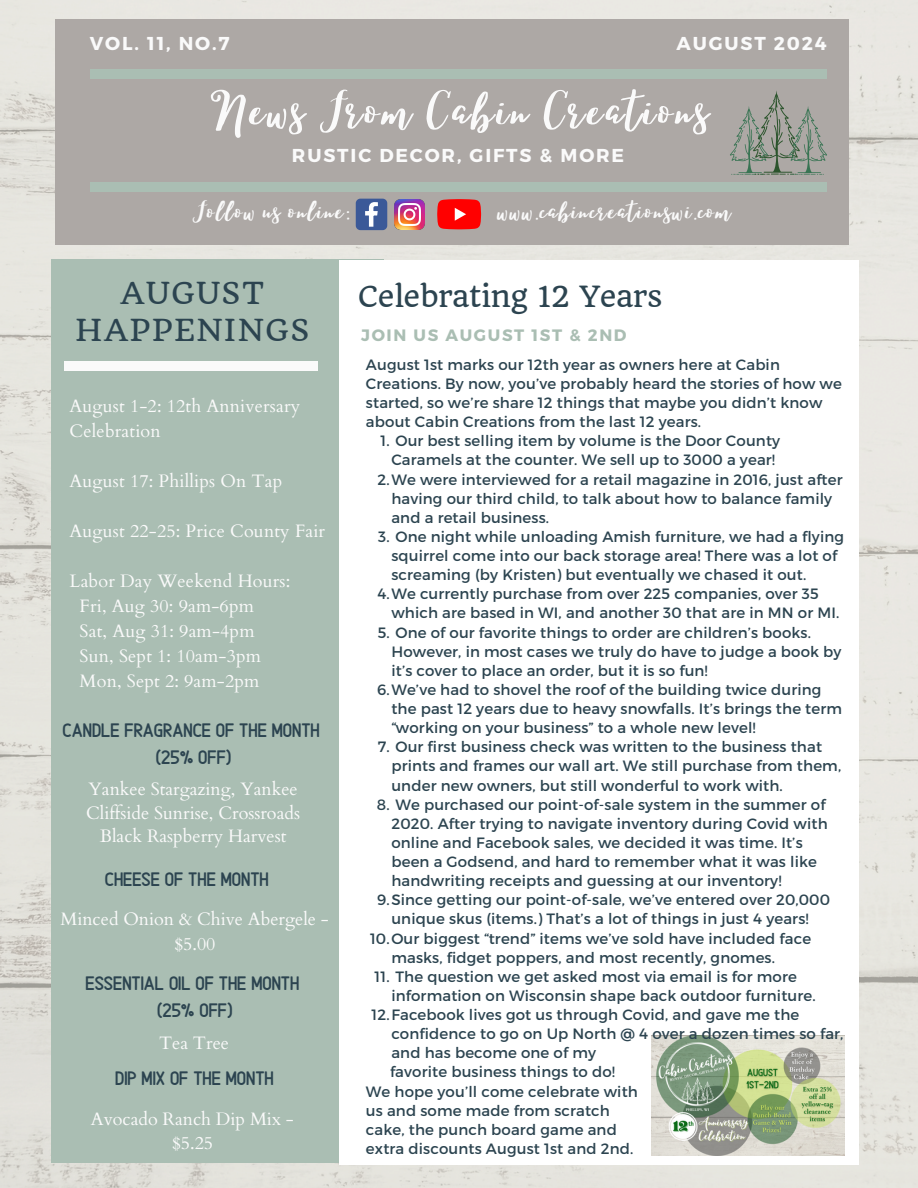
<style>
.page{position:relative;width:918px;height:1188px;background:#fff}
.page>*{position:absolute;margin:0;border:0;box-sizing:border-box;transform-origin:0 0}
.t1{font:62.25px "Lucky Dip Caitlin";letter-spacing:.05em;color:#fafafa}
.t2{font:32.4px "Lucky Dip Caitlin";letter-spacing:.05em;color:#fafafa}
.t3{font:29.55px/37.2px "Quando";letter-spacing:.05em;color:#2c4450;text-align:center}
.t4{font:28.5px "Quando";letter-spacing:-.015em;color:#2c4450}
.t5{font:19.5px/27px "Alaska";color:#2c4450;text-align:center}
.t6{font:700 18.75px "Montserrat";letter-spacing:.1em;color:#fafafa}
.t7{font:700 18.6px "Montserrat";letter-spacing:.1em;color:#fafafa}
.t8{font:18px/23.7px "Cardo";letter-spacing:.01em;color:#fafafa}
.t9{font:700 16.5px "Montserrat";letter-spacing:.1em;color:#aabeb3}
.t10{font:15px/19.2px "Montserrat";letter-spacing:.01em;color:#2c4450}
</style>
<div class="page">
<img style="left:0;top:0;width:918px;height:1188px">
<div style="left:56px;top:19px;width:793px;height:225px;background:#ada8a5"></div>
<div style="left:91px;top:70px;width:736px;height:9px;background:#aabeb3"></div>
<div style="left:90px;top:183px;width:736px;height:9px;background:#aabeb3"></div>
<div style="left:52px;top:260px;width:332px;height:902px;background:#aabeb3"></div>
<div style="left:64px;top:362px;width:254px;height:9px;background:#fafafa"></div>
<div style="left:339px;top:260px;width:520px;height:904px;background:#fff"></div>
<svg style="left:730px;top:91px;width:97px;height:84px"></svg>
<svg style="left:356px;top:199px;width:31px;height:31px"></svg>
<img style="left:395px;top:199px;width:30px;height:30px">
<svg style="left:437px;top:199px;width:44px;height:30px"></svg>
<img style="left:651px;top:1036px;width:194px;height:120px">
<p class="t7" style="left:90px;top:31px;width:141px">VOL. 11, NO.7</p>
<p class="t7" style="left:677px;top:31px;width:152px">AUGUST 2024</p>
<p class="t1" style="left:211px;top:77px;width:500px">News From Cabin Creations</p>
<p class="t6" style="left:292px;top:143px;width:334px">RUSTIC DECOR, GIFTS &amp; MORE</p>
<p class="t2" style="left:193px;top:194px;width:159px">Follow us online:</p>
<p class="t2" style="left:498px;top:194px;width:235px">www.cabincreationswi.com</p>
<p class="t3" style="left:75px;top:274px;width:236px">AUGUST<br>HAPPENINGS</p>
<p class="t8" style="left:70px;top:394px;width:232px;line-height:25px">August 1-2: 12th Anniversary<br>Celebration</p>
<p class="t8" style="left:70px;top:470px;width:214px">August 17: Phillips On Tap</p>
<p class="t8" style="left:70px;top:520px;width:257px">August 22-25: Price County Fair</p>
<p class="t8" style="left:70px;top:570px;width:222px">Labor Day Weekend Hours:</p>
<h6 class="t8" style="left:80px;top:595px;width:176px">Fri, Aug 30: 9am-6pm</h6>
<p class="t8" style="left:80px;top:620px;width:176px">Sat, Aug 31: 9am-4pm</p>
<p class="t8" style="left:80px;top:645px;width:183px">Sun, Sept 1: 10am-3pm</p>
<p class="t8" style="left:80px;top:670px;width:181px">Mon, Sept 2: 9am-2pm</p>
<p class="t5" style="left:63px;top:715px;width:259px">CANDLE FRAGRANCE OF THE MONTH (25% OFF)</p>
<h4 class="t8" style="left:86px;top:777px;width:215px;text-align:center">Yankee Stargazing, Yankee<br>Cliffside Sunrise, Crossroads<br>Black Raspberry Harvest</h4>
<p class="t5" style="left:105px;top:864px;width:165px">CHEESE OF THE MONTH</p>
<p class="t8" style="left:60px;top:908px;width:270px">Minced Onion &amp; Chive Abergele -</p>
<p class="t8" style="left:174px;top:933px;width:43px">$5.00</p>
<p class="t5" style="left:85px;top:969px;width:215px">ESSENTIAL OIL OF THE MONTH (25% OFF)</p>
<p class="t8" style="left:159px;top:1032px;width:72px">Tea Tree</p>
<p class="t5" style="left:115px;top:1064px;width:160px">DIP MIX OF THE MONTH</p>
<p class="t8" style="left:91px;top:1107px;width:204px">Avocado Ranch Dip Mix -</p>
<p class="t8" style="left:172px;top:1132px;width:43px">$5.25</p>
<p class="t4" style="left:358px;top:279px;width:306px">Celebrating 12 Years</p>
<p class="t9" style="left:361px;top:324px;width:267px">JOIN US AUGUST 1ST &amp; 2ND</p>
<h5 class="t10" style="left:366px;top:354px;width:477px">August 1st marks our 12th year as owners here at Cabin Creations. By now, you’ve probably heard the stories of how we started, so we’re share 12 things that maybe you didn’t know about Cabin Creations from the last 12 years.</h5>
<p class="t10" style="left:381px;top:431px;width:401px;text-align:center">1. Our best selling item by volume is the Door County<br>Caramels at the counter. We sell up to 3000 a year!</p>
<h1 class="t10" style="left:391px;top:469px;width:453px;text-indent:-14px">2.We were interviewed for a retail magazine in 2016, just after having our third child, to talk about how to balance family and a retail business.</h1>
<h5 class="t10" style="left:391px;top:526px;width:454px;text-indent:-13px">3. One night while unloading Amish furniture, we had a flying squirrel come into our back storage area! There was a lot of screaming (by Kristen) but eventually we chased it out.</h5>
<p class="t10" style="left:391px;top:584px;width:449px;text-indent:-14px">4.We currently purchase from over 225 companies, over 35 which are based in WI, and another 30 that are in MN or MI.</p>
<p class="t10" style="left:391px;top:622px;width:452px;text-indent:-14px">5. One of our favorite things to order are children’s books.<br>However, in most cases we truly do have to judge a book by it’s cover to place an order, but it is so fun!</p>
<p class="t10" style="left:391px;top:679px;width:452px;text-indent:-14px">6.We’ve had to shovel the roof of the building twice during the past 12 years due to heavy snowfalls. It’s brings the term “working on your business” to a whole new level!</p>
<p class="t10" style="left:391px;top:737px;width:451px;text-indent:-14px">7. Our first business check was written to the business that prints and frames our wall art. We still purchase from them, under new owners, but still wonderful to work with.</p>
<h3 class="t10" style="left:391px;top:794px;width:438px;text-indent:-14px">8. We purchased our point-of-sale system in the summer of 2020. After trying to navigate inventory during Covid with online and Facebook sales, we decided it was time. It’s been a Godsend, and hard to remember what it was like handwriting receipts and guessing at our inventory!</h3>
<p class="t10" style="left:377px;top:890px;width:455px;text-align:center">9.Since getting our point-of-sale, we’ve entered over 20,000 unique skus (items.) That’s a lot of things in just 4 years!</p>
<p class="t10" style="left:391px;top:928px;width:421px;text-indent:-21px">10.Our biggest “trend” items we’ve sold have included face masks, fidget poppers, and most recently, gnomes.</p>
<p class="t10" style="left:391px;top:966px;width:426px;text-indent:-17px">11. The question we get asked most via email is for more information on Wisconsin shape back outdoor furniture.</p>
<h3 class="t10" style="left:391px;top:1004px;width:454px;text-indent:-20px">12.Facebook lives got us through Covid, and gave me the confidence to go on Up North @ 4 over a dozen times so far, and has become one of my</h3>
<p class="t10" style="left:390px;top:1062px;width:227px">favorite business things to do!</p>
<h2 class="t10" style="left:366px;top:1081px;width:273px">We hope you’ll come celebrate with</h2>
<p class="t10" style="left:366px;top:1100px;width:245px">us and some made from scratch</p>
<p class="t10" style="left:366px;top:1119px;width:252px">cake, the punch board game and</p>
<p class="t10" style="left:366px;top:1138px;width:269px">extra discounts August 1st and 2nd.</p>
</div>
